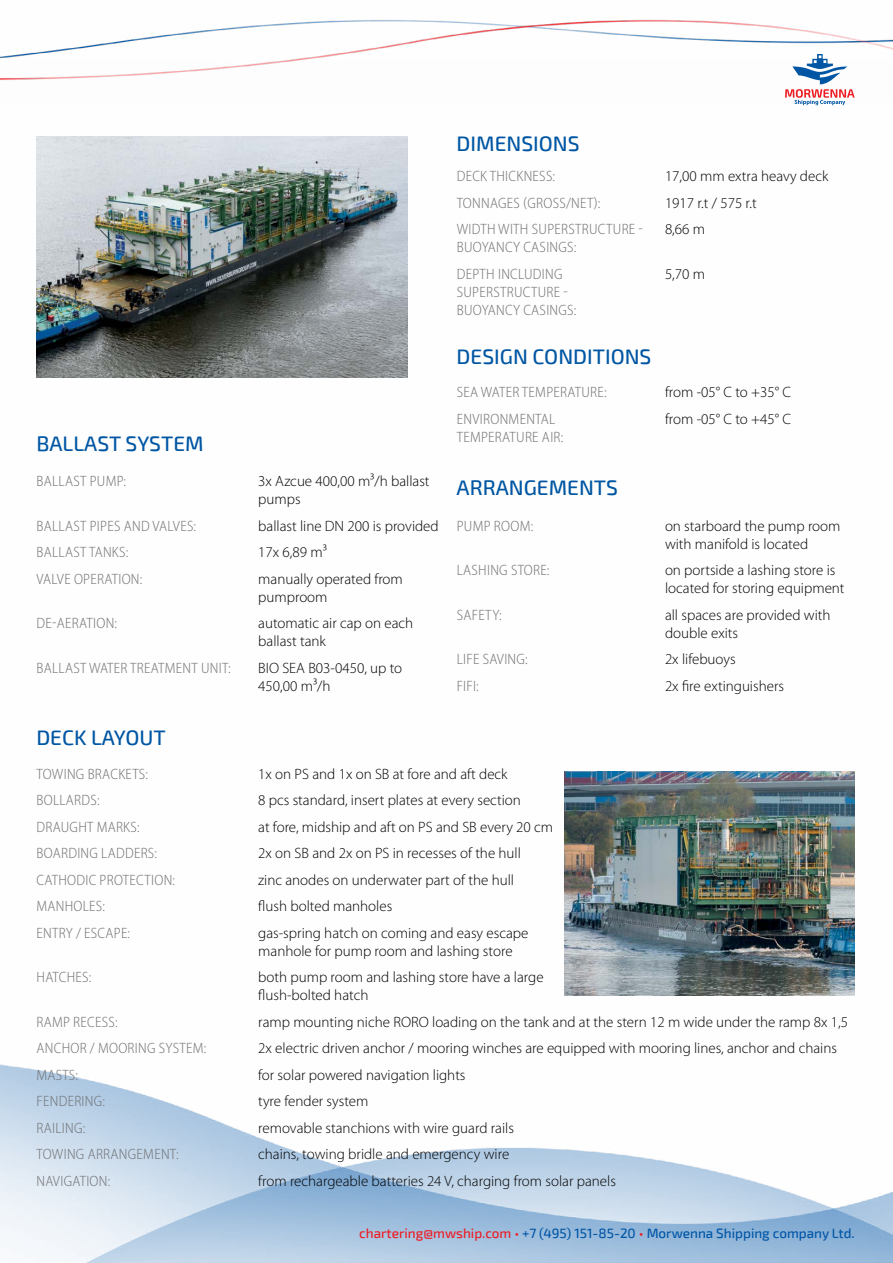
<style>
.page{position:relative;width:893px;height:1263px;background:#fff}
.page>*{position:absolute;margin:0;border:0;box-sizing:border-box;transform-origin:0 0}
.t1{font:500 21px "Exo 2";color:#0056a3}
.t2{font:300 15px/26.5px "Myriad Pro";color:#000}
.t3{font:300 semi-condensed 15px/26.5px "Myriad Pro";letter-spacing:.02em;color:#6d6e71}
.t4{font:500 13.5px "Exo 2";color:#0056a7}
.s1{color:#ed1d24}
</style>
<div class="page">
<img style="left:0;top:19px;width:893px;height:42px">
<img style="left:0;top:61px;width:893px;height:1202px">
<svg style="left:785px;top:54px;width:70px;height:51px"></svg>
<img style="left:36px;top:136px;width:371px;height:241px">
<img style="left:564px;top:772px;width:291px;height:223px">
<h1 class="t1" style="left:36px;top:431px;width:169px">BALLAST SYSTEM</h1>
<p class="t3" style="left:37px;top:468px;width:91px">BALLAST PUMP:</p>
<p class="t3" style="left:37px;top:513px;width:161px">BALLAST PIPES AND VALVES:<br>BALLAST TANKS:<br>VALVE OPERATION:</p>
<p class="t3" style="left:37px;top:610px;width:82px">DE-AERATION:</p>
<p class="t3" style="left:37px;top:655px;width:196px">BALLAST WATER TREATMENT UNIT:</p>
<h1 class="t1" style="left:36px;top:726px;width:131px">DECK LAYOUT</h1>
<p class="t3" style="left:37px;top:761px;width:140px">TOWING BRACKETS:<br>BOLLARDS:<br>DRAUGHT MARKS:<br>BOARDING LADDERS:<br>CATHODIC PROTECTION:<br>MANHOLES:<br>ENTRY / ESCAPE:</p>
<p class="t3" style="left:37px;top:964px;width:56px">HATCHES:</p>
<p class="t3" style="left:37px;top:1009px;width:171px">RAMP RECESS:<br>ANCHOR / MOORING SYSTEM:<br>MASTS:<br>FENDERING:<br>RAILING:<br>TOWING ARRANGEMENT:<br>NAVIGATION:</p>
<p class="t2" style="left:258px;top:472px;width:173px;line-height:18px">3x Azcue 400,00 m³/h ballast pumps</p>
<p class="t2" style="left:258px;top:512px;width:182px">ballast line DN 200 is provided<br>17x 6,89 m³<br>manually operated from</p>
<p class="t2" style="left:258px;top:583px;width:156px">pumproom<br>automatic air cap on each</p>
<p class="t2" style="left:258px;top:628px;width:146px">ballast tank<br>BIO SEA B03-0450, up to</p>
<p class="t2" style="left:258px;top:672px;width:74px">450,00 m³/h</p>
<h1 class="t1" style="left:457px;top:131px;width:124px">DIMENSIONS</h1>
<p class="t3" style="left:457px;top:163px;width:188px">DECK THICKNESS:<br>TONNAGES (GROSS/NET):<br>WIDTH WITH SUPERSTRUCTURE -</p>
<p class="t3" style="left:457px;top:234px;width:121px">BUOYANCY CASINGS:<br>DEPTH INCLUDING</p>
<p class="t3" style="left:457px;top:283px;width:121px;line-height:18px">SUPERSTRUCTURE -<br>BUOYANCY CASINGS:</p>
<h1 class="t1" style="left:457px;top:344px;width:196px">DESIGN CONDITIONS</h1>
<p class="t3" style="left:457px;top:379px;width:151px">SEA WATER TEMPERATURE:<br>ENVIRONMENTAL</p>
<p class="t3" style="left:457px;top:424px;width:108px">TEMPERATURE AIR:</p>
<h1 class="t1" style="left:457px;top:475px;width:163px">ARRANGEMENTS</h1>
<p class="t3" style="left:457px;top:513px;width:78px">PUMP ROOM:</p>
<p class="t3" style="left:457px;top:557px;width:94px">LASHING STORE:</p>
<p class="t3" style="left:457px;top:602px;width:46px">SAFETY:</p>
<p class="t3" style="left:457px;top:646px;width:73px">LIFE SAVING:<br>FIFI:</p>
<p class="t2" style="left:665px;top:163px;width:165px">17,00 mm extra heavy deck<br>1917 r.t / 575 r.t<br>8,66 m</p>
<p class="t2" style="left:665px;top:261px;width:42px">5,70 m</p>
<p class="t2" style="left:665px;top:379px;width:128px">from -05° С to +35° C from -05° С to +45° C</p>
<p class="t2" style="left:665px;top:517px;width:177px;line-height:18px">on starboard the pump room with manifold is located</p>
<p class="t2" style="left:665px;top:561px;width:181px;line-height:18px">on portside a lashing store is located for storing equipment</p>
<p class="t2" style="left:665px;top:606px;width:167px;line-height:18px">all spaces are provided with double exits</p>
<p class="t2" style="left:665px;top:646px;width:121px">2x lifebuoys<br>2x fire extinguishers</p>
<p class="t2" style="left:258px;top:761px;width:296px">1х on PS and 1х on SB at fore and aft deck<br>8 pcs standard, insert plates at every section<br>at fore, midship and aft on PS and SB every 20 cm 2х on SB and 2х on PS in recesses of the hull<br>zinc anodes on underwater part of the hull<br>flush bolted manholes<br>gas-spring hatch on coming and easy escape</p>
<p class="t2" style="left:258px;top:938px;width:287px">manhole for pump room and lashing store both pump room and lashing store have a large</p>
<p class="t2" style="left:258px;top:982px;width:591px">flush-bolted hatch<br>ramp mounting niche RORO loading on the tank and at the stern 12 m wide under the ramp 8х 1,5<br>2х electric driven anchor / mooring winches are equipped with mooring lines, anchor and chains for solar powered navigation lights<br>tyre fender system<br>removable stanchions with wire guard rails<br>chains, towing bridle and emergency wire<br>from rechargeable batteries 24 V, charging from solar panels</p>
<p class="t4" style="left:359px;top:1225px;width:497px"><span class="s1">chartering@mwship.com •</span> +7 (495) 151-85-20 <span class="s1">•</span> Morwenna Shipping company Ltd.</p>
</div>
